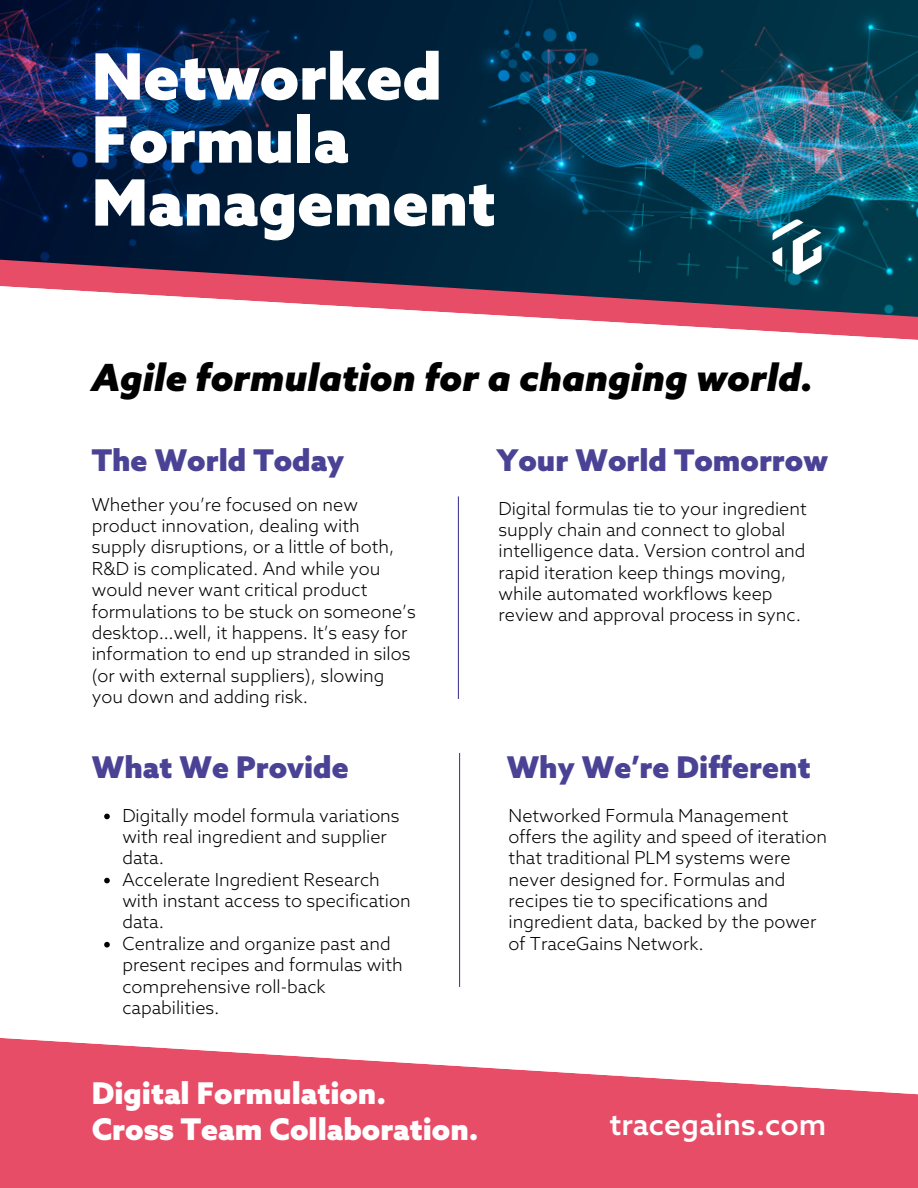
<style>
.page{position:relative;width:918px;height:1188px;background:#fff}
.page>*{position:absolute;margin:0;border:0;box-sizing:border-box;transform-origin:0 0}
.t1{font:900 63.9px/63px "Azo Sans";color:#fff}
.t2{font:italic 900 37.5px "Azo Sans";color:#000}
.t3{font:900 30px "Azo Sans";color:#4a4295}
.t4{font:900 30px/36px "Azo Sans";color:#fff}
.t5{font:500 30px "Azo Sans";color:#fff}
.t6{font:300 18px/21.3px "Azo Sans";color:#000}
</style>
<div class="page">
<svg style="left:581px;top:320px;width:337px;height:20px"></svg>
<hr style="left:458px;top:496px;width:1px;height:203px;background:#4a4295">
<hr style="left:459px;top:753px;width:1px;height:234px;background:#4a4295">
<svg style="left:0;top:1038px;width:918px;height:150px;fill:#e84d68"></svg>
<img style="left:0;top:0;width:918px;height:320px">
<img style="left:757px;top:206px;width:81px;height:81px">
<svg style="left:104px;top:814px;width:6px;height:5px"></svg>
<svg style="left:104px;top:878px;width:6px;height:5px"></svg>
<svg style="left:104px;top:942px;width:6px;height:6px"></svg>
<h1 class="t1" style="left:92px;top:51px;width:406px">Networked<br>Formula<br>Management</h1>
<h2 class="t2" style="left:92px;top:359px;width:723px">Agile formulation for a changing world.</h2>
<h3 class="t3" style="left:92px;top:445px;width:254px">The World Today</h3>
<h3 class="t3" style="left:496px;top:445px;width:333px">Your World Tomorrow</h3>
<p class="t6" style="left:92px;top:495px;width:326px">Whether you’re focused on new product innovation, dealing with supply disruptions, or a little of both, R&amp;D is complicated. And while you would never want critical product formulations to be stuck on someone’s desktop…well, it happens. It’s easy for information to end up stranded in silos (or with external suppliers), slowing you down and adding risk.</p>
<p class="t6" style="left:499px;top:499px;width:310px">Digital formulas tie to your ingredient supply chain and connect to global intelligence data. Version control and rapid iteration keep things moving, while automated workflows keep review and approval process in sync.</p>
<h3 class="t3" style="left:92px;top:752px;width:259px">What We Provide</h3>
<h3 class="t3" style="left:507px;top:752px;width:305px">Why We’re Different</h3>
<p class="t6" style="left:122px;top:806px;width:290px">Digitally model formula variations with real ingredient and supplier data.<br>Accelerate Ingredient Research with instant access to specification data.<br>Centralize and organize past and present recipes and formulas with comprehensive roll-back capabilities.</p>
<p class="t6" style="left:509px;top:806px;width:320px">Networked Formula Management offers the agility and speed of iteration that traditional PLM systems were never designed for. Formulas and recipes tie to specifications and ingredient data, backed by the power of TraceGains Network.</p>
<h3 class="t4" style="left:92px;top:1078px;width:388px">Digital Formulation.<br>Cross Team Collaboration.</h3>
<h3 class="t5" style="left:609px;top:1109px;width:218px">tracegains.com</h3>
</div>
